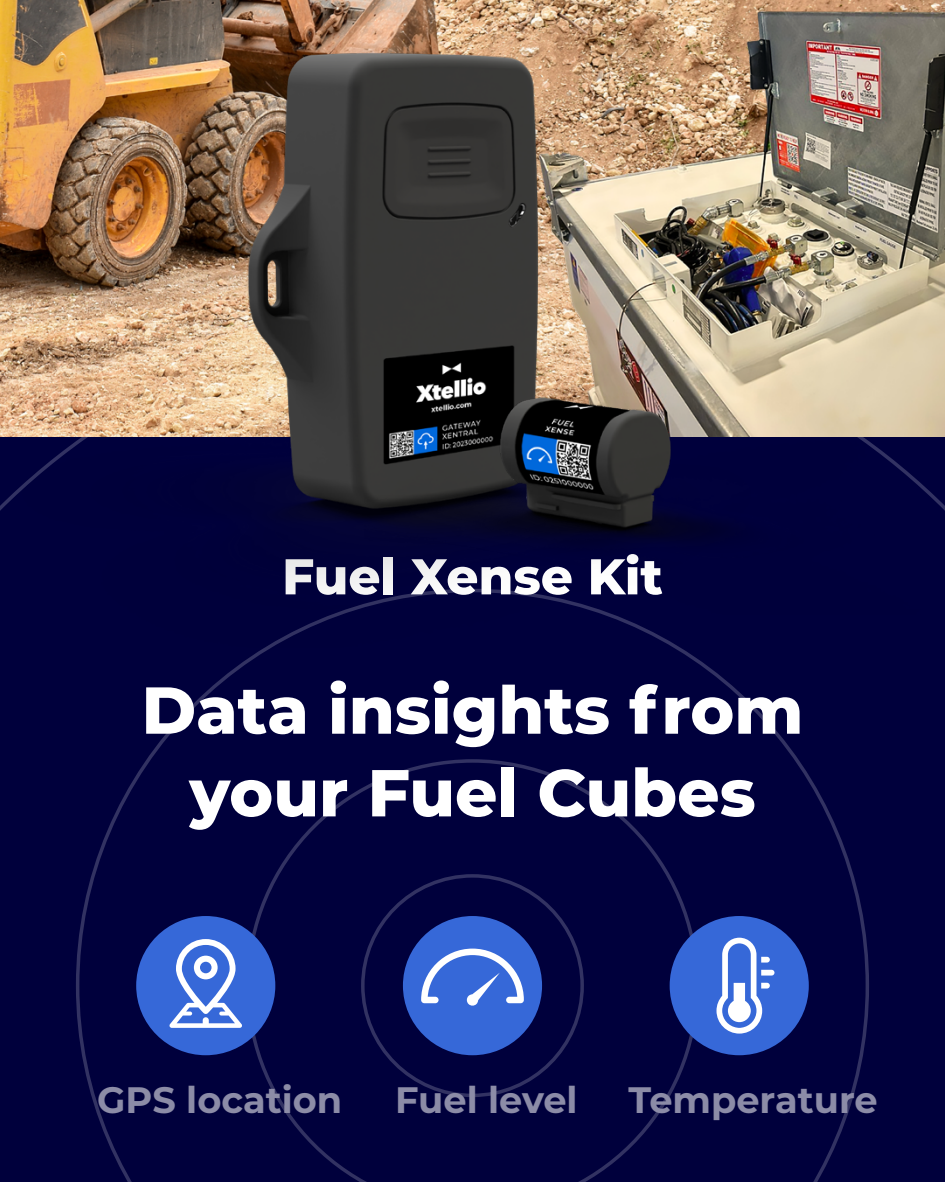
<style>
.page{position:relative;width:945px;height:1182px;background:#fff}
.page>*{position:absolute;margin:0;border:0;box-sizing:border-box;transform-origin:0 0}
.t1{font:800 66.15px "Montserrat";color:#fff}
.t2{font:800 50.14px "Montserrat";color:#fff}
.Brødtekst{font:700 36.75px "Montserrat";color:#8c8ca7}
</style>
<div class="page">
<img style="left:0;top:0;width:536px;height:47px">
<img style="left:536px;top:0;width:409px;height:345px">
<div style="left:0;top:614px;width:945px;height:567px;background:#00003c"></div>
<div style="left:246px;top:759px;width:453px;height:422px;background:#00003c"></div>
<div style="left:670px;top:915px;width:139px;height:140px;background:#3668d8;border-radius:50%"></div>
<svg style="left:716px;top:937px;width:59px;height:96px"></svg>
<div style="left:403px;top:915px;width:139px;height:140px;background:#3668d8;border-radius:50%"></div>
<svg style="left:421px;top:948px;width:103px;height:58px"></svg>
<div style="left:136px;top:915px;width:139px;height:140px;background:#3668d8;border-radius:50%"></div>
<svg style="left:169px;top:939px;width:73px;height:88px"></svg>
<img style="left:0;top:47px;width:842px;height:600px">
<img style="left:365px;top:345px;width:580px;height:269px">
<p class="t2" style="left:282px;top:539px;width:382px">Fuel Xense Kit</p>
<p class="t1" style="left:142px;top:661px;width:663px">Data insights from</p>
<p class="t1" style="left:189px;top:744px;width:568px">your Fuel Cubes</p>
<p class="Brødtekst" style="left:97px;top:1072px;width:247px">GPS location</p>
<p class="Brødtekst" style="left:395px;top:1072px;width:184px">Fuel level</p>
<p class="Brødtekst" style="left:629px;top:1072px;width:251px">Temperature</p>
</div>
